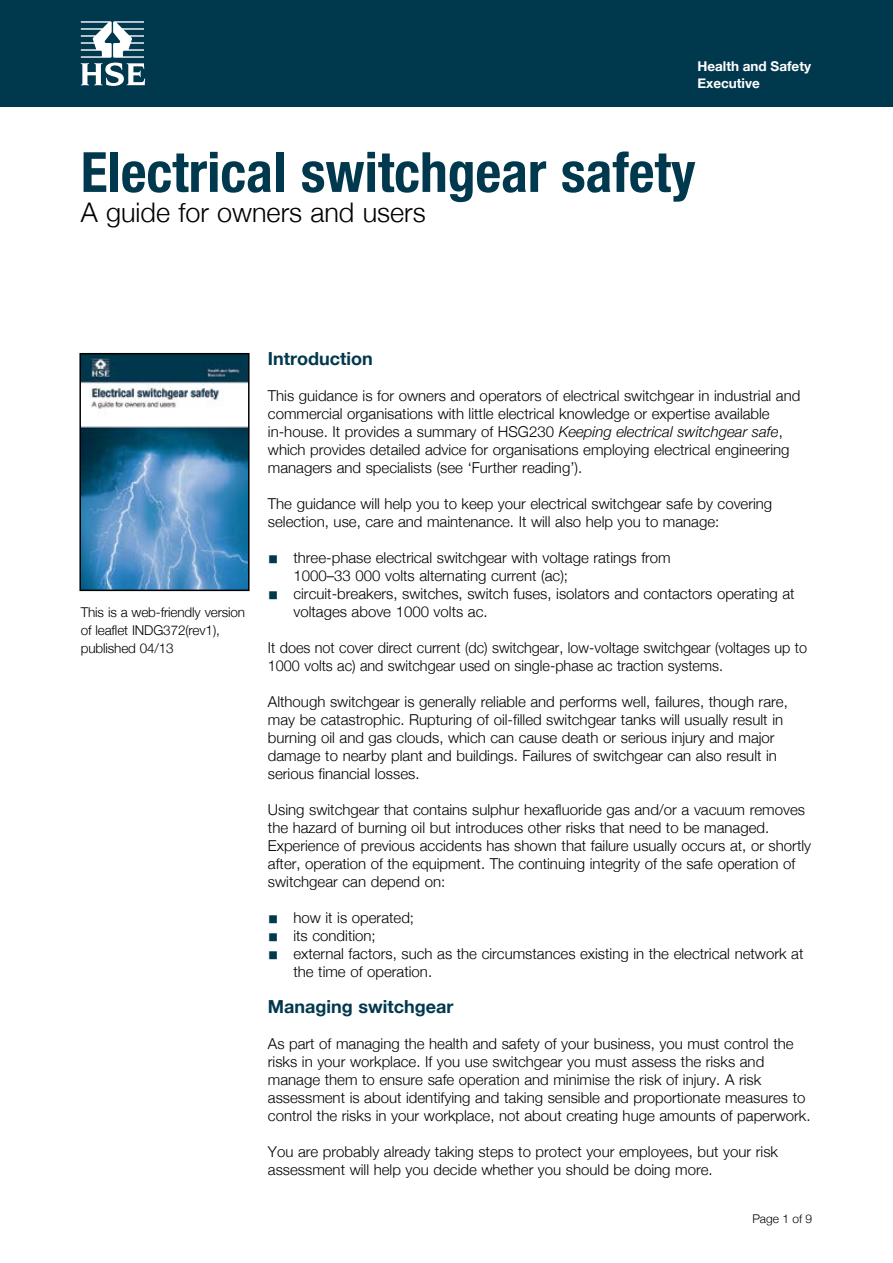
<style>
.page{position:relative;width:893px;height:1263px;background:#fff}
.page>*{position:absolute;margin:0;border:0;box-sizing:border-box;transform-origin:0 0}
.t1{font:700 condensed 55.5px "Helvetica Neue";color:#00384d}
.t2{font:300 27px "Helvetica Neue";color:#000}
.t3{font:700 18px "Helvetica Neue";color:#00384d}
.t4{font:300 15px/18px "Helvetica Neue";color:#000}
.t5{font:300 15px/18px "Helvetica Neue";color:#000;scale:.96 1}
.t6{font:300 13.5px/18px "Helvetica Neue";letter-spacing:-.01em;color:#000}
.t7{font:700 13.5px/16.5px "Helvetica Neue";color:#fff}
.t8{font:300 12px "Helvetica Neue";color:#000}
.s1{font-style:italic}
.s2{font-family:"Arial Unicode MS";font-weight:400;font-size:18px;color:#00384d}
</style>
<div class="page">
<div style="left:0;top:0;width:893px;height:106px;background:#00384d"></div>
<img style="left:82px;top:356px;width:165px;height:232px">
<div style="left:79px;top:353px;width:171px;height:238px;border:2px solid #000"></div>
<svg style="left:81px;top:21px;width:64px;height:65px"></svg>
<p class="t7" style="left:697px;top:58px;width:115px">Health and Safety<br>Executive</p>
<h1 class="t1" style="left:81px;top:139px;width:616px">Electrical switchgear safety</h1>
<h2 class="t2" style="left:81px;top:190px;width:346px">A guide for owners and users</h2>
<p class="t6" style="left:81px;top:602px;width:166px">This is a web-friendly version of leaflet INDG372(rev1), published 04/13</p>
<p class="t3" style="left:268px;top:344px;width:106px">Introduction</p>
<p class="t4" style="left:268px;top:386px;width:534px">This guidance is for owners and operators of electrical switchgear in industrial and commercial organisations with little electrical knowledge or expertise available in-house. It provides a summary of HSG230 <span class="s1">Keeping electrical switchgear safe</span>, which provides detailed advice for organisations employing electrical engineering managers and specialists (see ‘Further reading’).</p>
<p class="t4" style="left:268px;top:494px;width:506px">The guidance will help you to keep your electrical switchgear safe by covering selection, use, care and maintenance. It will also help you to manage:</p>
<p class="t4" style="left:293px;top:548px;width:379px;text-indent:-26px"><span class="s2">■</span> three-phase electrical switchgear with voltage ratings from<br>1000–33 000 volts alternating current (ac);</p>
<p class="t4" style="left:293px;top:584px;width:503px;text-indent:-26px"><span class="s2">■</span> circuit-breakers, switches, switch fuses, isolators and contactors operating at voltages above 1000 volts ac.</p>
<p class="t5" style="left:268px;top:638px;width:563px">It does not cover direct current (dc) switchgear, low-voltage switchgear (voltages up to<br>1000 volts ac) and switchgear used on single-phase ac traction systems.</p>
<p class="t4" style="left:268px;top:692px;width:521px">Although switchgear is generally reliable and performs well, failures, though rare, may be catastrophic. Rupturing of oil-filled switchgear tanks will usually result in burning oil and gas clouds, which can cause death or serious injury and major damage to nearby plant and buildings. Failures of switchgear can also result in serious financial losses.</p>
<p class="t4" style="left:268px;top:800px;width:545px">Using switchgear that contains sulphur hexafluoride gas and/or a vacuum removes the hazard of burning oil but introduces other risks that need to be managed.<br>Experience of previous accidents has shown that failure usually occurs at, or shortly after, operation of the equipment. The continuing integrity of the safe operation of switchgear can depend on:</p>
<p class="t4" style="left:268px;top:908px;width:148px"><span class="s2">■</span> how it is operated;</p>
<p class="t4" style="left:268px;top:926px;width:109px"><span class="s2">■</span> its condition;</p>
<p class="t4" style="left:293px;top:944px;width:511px;text-indent:-26px"><span class="s2">■</span> external factors, such as the circumstances existing in the electrical network at the time of operation.</p>
<p class="t3" style="left:268px;top:992px;width:187px">Managing switchgear</p>
<p class="t4" style="left:268px;top:1034px;width:544px">As part of managing the health and safety of your business, you must control the risks in your workplace. If you use switchgear you must assess the risks and manage them to ensure safe operation and minimise the risk of injury. A risk assessment is about identifying and taking sensible and proportionate measures to control the risks in your workplace, not about creating huge amounts of paperwork.</p>
<p class="t4" style="left:268px;top:1142px;width:512px">You are probably already taking steps to protect your employees, but your risk assessment will help you decide whether you should be doing more.</p>
<p class="t8" style="left:752px;top:1208px;width:61px">Page 1 of 9</p>
</div>
